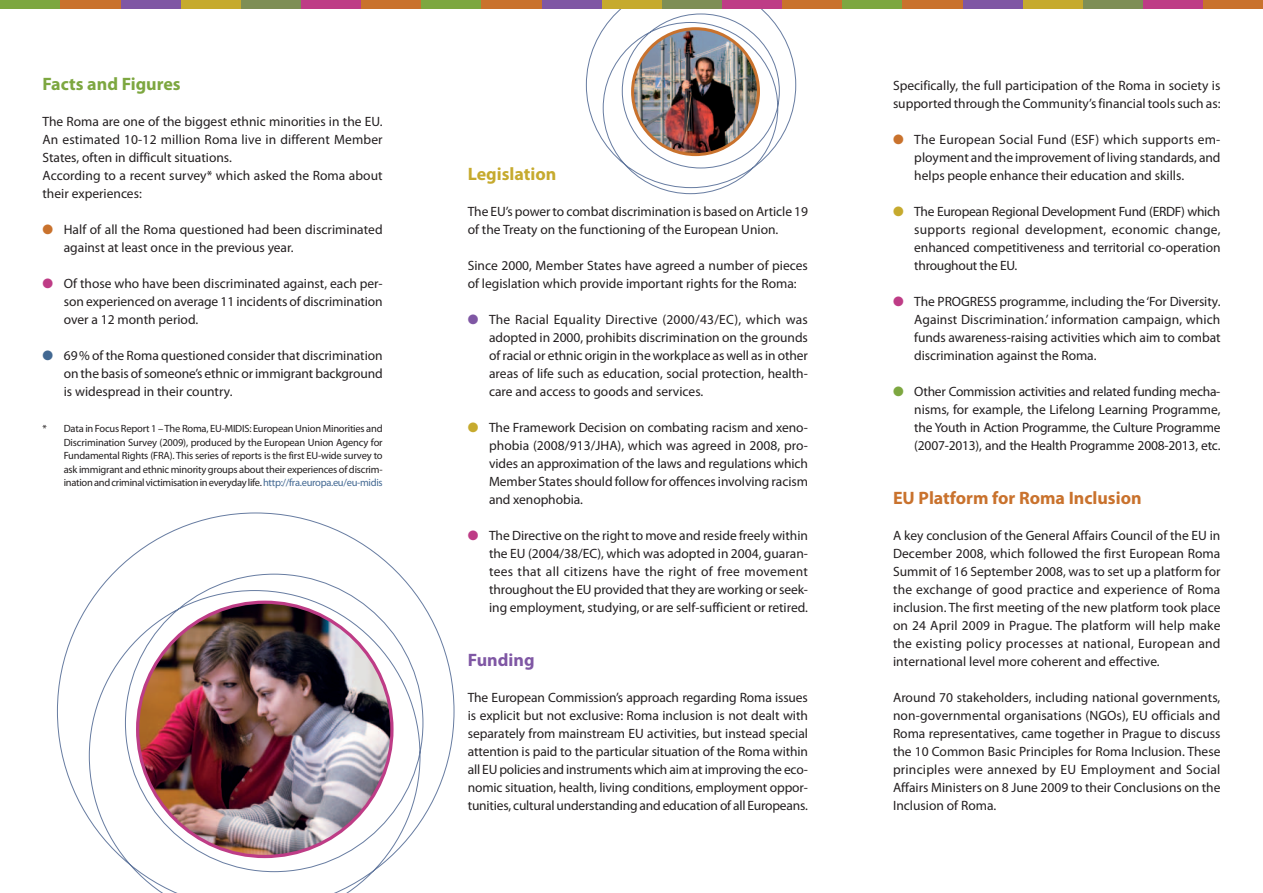
<style>
.page{position:relative;width:1263px;height:893px;background:#fff}
.page>*{position:absolute;margin:0;border:0;box-sizing:border-box;transform-origin:0 0}
.t1{font:700 18px "Myriad Pro";color:#c9722d}
.t2{font:700 18px "Myriad Pro";color:#7da740}
.t3{font:700 18px "Myriad Pro";color:#c6aa2e}
.t4{font:700 18px "Myriad Pro";color:#7f57a4}
.t5{font:13.5px/18px "Myriad Pro";color:#231f20;text-align:justify}
.t6{font:10.5px/13.5px "Myriad Pro";letter-spacing:-.03em;color:#231f20;text-align:justify}
.s1{color:#c9722d}
.s2{color:#be3c86}
.s3{color:#426892}
.s4{color:#7f57a4}
.s5{color:#c6aa2e}
.s6{color:#7da740}
</style>
<div class="page">
<svg style="left:586px;top:8px;width:210px;height:186px"></svg>
<img style="left:633px;top:29px;width:125px;height:126px;border-radius:50%">
<div style="left:631px;top:27px;width:129px;height:129px;border:3px solid #c9722d;border-radius:50%"></div>
<div style="left:1203px;top:0;width:60px;height:8px;background:#c9722d"></div>
<div style="left:1143px;top:0;width:60px;height:8px;background:#be3c86"></div>
<div style="left:1082px;top:0;width:61px;height:8px;background:#7e8e55"></div>
<div style="left:1022px;top:0;width:60px;height:8px;background:#c6aa2e"></div>
<div style="left:962px;top:0;width:60px;height:8px;background:#7f57a4"></div>
<div style="left:842px;top:0;width:60px;height:8px;background:#7da740"></div>
<div style="left:902px;top:0;width:60px;height:8px;background:#c9722d"></div>
<div style="left:782px;top:0;width:60px;height:8px;background:#c9722d"></div>
<div style="left:722px;top:0;width:60px;height:8px;background:#be3c86"></div>
<div style="left:661px;top:0;width:61px;height:8px;background:#7e8e55"></div>
<div style="left:601px;top:0;width:60px;height:8px;background:#c6aa2e"></div>
<div style="left:541px;top:0;width:60px;height:8px;background:#7f57a4"></div>
<div style="left:421px;top:0;width:60px;height:8px;background:#7da740"></div>
<div style="left:481px;top:0;width:60px;height:8px;background:#c9722d"></div>
<div style="left:361px;top:0;width:60px;height:8px;background:#c9722d"></div>
<div style="left:301px;top:0;width:60px;height:8px;background:#be3c86"></div>
<div style="left:241px;top:0;width:60px;height:8px;background:#7e8e55"></div>
<div style="left:180px;top:0;width:61px;height:8px;background:#c6aa2e"></div>
<div style="left:120px;top:0;width:60px;height:8px;background:#7f57a4"></div>
<div style="left:0;top:0;width:60px;height:8px;background:#7da740"></div>
<div style="left:60px;top:0;width:60px;height:8px;background:#c9722d"></div>
<svg style="left:57px;top:512px;width:398px;height:381px"></svg>
<img style="left:138px;top:602px;width:254px;height:254px;border-radius:50%">
<h1 class="t2" style="left:43px;top:77px;width:140px">Facts and Figures</h1>
<p class="t5" style="left:43px;top:114px;width:342px;text-align:left">The Roma are one of the biggest ethnic minorities in the EU.<br>An estimated 10-12 million Roma live in different Member States, often in difficult situations.<br>According to a recent survey* which asked the Roma about their experiences:</p>
<p class="t5" style="left:64px;top:222px;width:320px;text-indent:-21px"><span class="s1">●</span> Half of all the Roma questioned had been discriminated against at least once in the previous year.</p>
<p class="t5" style="left:64px;top:276px;width:320px;text-indent:-21px"><span class="s2">●</span> Of those who have been discriminated against, each per&shy;son experienced on average 11 incidents of discrimination over a 12 month period.</p>
<p class="t5" style="left:64px;top:348px;width:320px;text-indent:-21px"><span class="s3">●</span> 69 % of the Roma questioned consider that discrimination on the basis of someone’s ethnic or immigrant background is widespread in their country.</p>
<p class="t6" style="left:64px;top:423px;width:320px;text-indent:-21px">* Data in Focus Report 1 – The Roma, EU-MIDIS: European Union Minorities and Discrimination Survey (2009), produced by the European Union Agency for Fundamental Rights (FRA). This series of reports is the first EU-wide survey to ask immigrant and ethnic minority groups about their experiences of discrim&shy;ination and criminal victimisation in everyday life. <span class="s3">http://fra.europa.eu/eu-midis</span></p>
<h1 class="t3" style="left:468px;top:167px;width:90px">Legislation</h1>
<p class="t5" style="left:468px;top:204px;width:342px">The EU’s power to combat discrimination is based on Article 19 of the Treaty on the functioning of the European Union.</p>
<p class="t5" style="left:468px;top:258px;width:342px">Since 2000, Member States have agreed a number of pieces of legislation which provide important rights for the Roma:</p>
<p class="t5" style="left:489px;top:312px;width:320px;text-indent:-21px"><span class="s4">●</span> The Racial Equality Directive (2000/43/EC), which was adopted in 2000, prohibits discrimination on the grounds of racial or ethnic origin in the workplace as well as in other areas of life such as education, social protection, health&shy;care and access to goods and services.</p>
<p class="t5" style="left:489px;top:420px;width:320px;text-indent:-21px"><span class="s5">●</span> The Framework Decision on combating racism and xeno&shy;phobia (2008/913/JHA), which was agreed in 2008, pro&shy;vides an approximation of the laws and regulations which Member States should follow for offences involving racism and xenophobia.</p>
<p class="t5" style="left:489px;top:528px;width:320px;text-indent:-21px"><span class="s2">●</span> The Directive on the right to move and reside freely within the EU (2004/38/EC), which was adopted in 2004, guaran&shy;tees that all citizens have the right of free movement throughout the EU provided that they are working or seek&shy;ing employment, studying, or are self-sufficient or retired.</p>
<h1 class="t4" style="left:468px;top:653px;width:68px">Funding</h1>
<p class="t5" style="left:468px;top:690px;width:342px">The European Commission’s approach regarding Roma issues is explicit but not exclusive: Roma inclusion is not dealt with separately from mainstream EU activities, but instead special attention is paid to the particular situation of the Roma within all EU policies and instruments which aim at improving the eco&shy;nomic situation, health, living conditions, employment oppor&shy;tunities, cultural understanding and education of all Europeans.</p>
<p class="t5" style="left:893px;top:78px;width:329px">Specifically, the full participation of the Roma in society is supported through the Community’s financial tools such as:</p>
<p class="t5" style="left:914px;top:132px;width:308px;text-indent:-21px"><span class="s1">●</span> The European Social Fund (ESF) which supports em&shy;ployment and the improvement of living standards, and helps people enhance their education and skills.</p>
<p class="t5" style="left:914px;top:204px;width:308px;text-indent:-21px"><span class="s5">●</span> The European Regional Development Fund (ERDF) which supports regional development, economic change, enhanced competitiveness and territorial co-operation throughout the EU.</p>
<p class="t5" style="left:914px;top:294px;width:308px;text-indent:-21px"><span class="s2">●</span> The PROGRESS programme, including the ‘For Diversity.<br>Against Discrimination.’ information campaign, which funds awareness-raising activities which aim to combat discrimination against the Roma.</p>
<p class="t5" style="left:914px;top:384px;width:308px;text-indent:-21px"><span class="s6">●</span> Other Commission activities and related funding mecha&shy;nisms, for example, the Lifelong Learning Programme, the Youth in Action Programme, the Culture Programme (2007-2013), and the Health Programme 2008-2013, etc.</p>
<h1 class="t1" style="left:893px;top:491px;width:250px">EU Platform for Roma Inclusion</h1>
<p class="t5" style="left:893px;top:528px;width:329px">A key conclusion of the General Affairs Council of the EU in December 2008, which followed the first European Roma Summit of 16 September 2008, was to set up a platform for the exchange of good practice and experience of Roma inclusion. The first meeting of the new platform took place on 24 April 2009 in Prague. The platform will help make the existing policy processes at national, European and international level more coherent and effective.</p>
<p class="t5" style="left:893px;top:690px;width:329px">Around 70 stakeholders, including national governments, non-governmental organisations (NGOs), EU officials and Roma representatives, came together in Prague to discuss the 10 Common Basic Principles for Roma Inclusion. These principles were annexed by EU Employment and Social Affairs Ministers on 8 June 2009 to their Conclusions on the Inclusion of Roma.</p>
</div>
